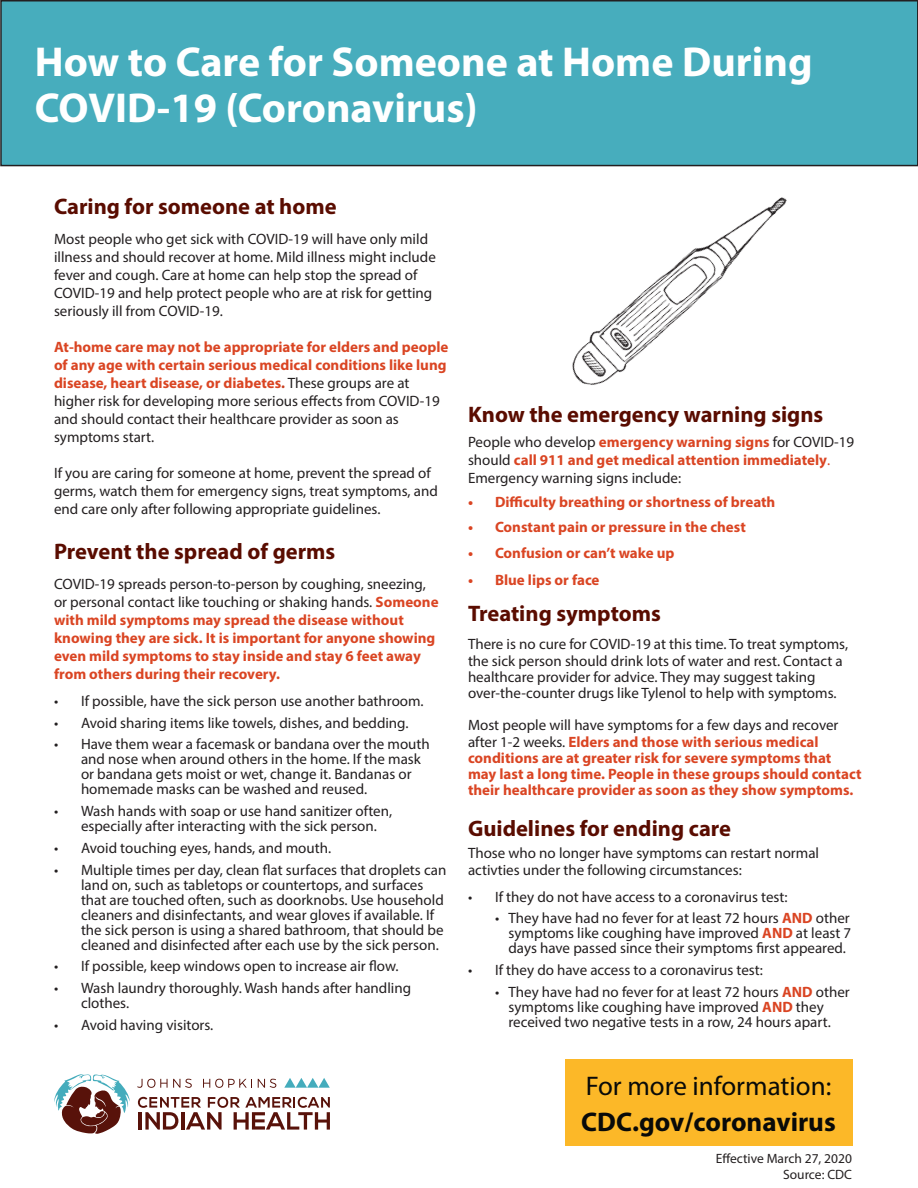
<style>
.page{position:relative;width:918px;height:1188px;background:#fff}
.page>*{position:absolute;margin:0;border:0;box-sizing:border-box;transform-origin:0 0}
.t1{font:700 42px/46.5px "Myriad Pro";color:#fff}
.t2{font:27px "Myriad Pro";color:#090a09}
.t3{font:700 27px "Myriad Pro";color:#090a09}
.t4{font:700 22.5px "Myriad Pro";color:#5a0c00}
.t5{font:15px/15px "Myriad Pro";color:#231f20}
.t6{font:700 15px/18px "Myriad Pro";color:#da4523}
.t7{font:13.5px "Myriad Pro";color:#231f20}
.s1{color:#c73e1e}
.s2{font-weight:400;color:#231f20}
.s3{font-weight:700;color:#da4523}
.s4{color:#da4523}
</style>
<div class="page">
<div style="left:565px;top:1059px;width:287px;height:87px;background:#fcb828"></div>
<div style="left:1px;top:1px;width:917px;height:165px;background:#47adbd"></div>
<div style="left:0;top:0;width:918px;height:166px;border:2px solid #231f20"></div>
<img style="left:540px;top:164px;width:295px;height:221px">
<svg style="left:739px;top:216px;width:81px;height:75px"></svg>
<svg style="left:667px;top:266px;width:38px;height:35px"></svg>
<svg style="left:284px;top:1078px;width:46px;height:10px"></svg>
<svg style="left:138px;top:1097px;width:192px;height:33px"></svg>
<svg style="left:137px;top:1079px;width:55px;height:9px"></svg>
<svg style="left:203px;top:1079px;width:49px;height:9px"></svg>
<svg style="left:258px;top:1079px;width:18px;height:9px"></svg>
<svg style="left:54px;top:1074px;width:76px;height:60px"></svg>
<p class="t1" style="left:35px;top:37px;width:779px">How to Care for Someone at Home During<br>COVID-19 (Coronavirus)</p>
<p class="t4" style="left:54px;top:191px;width:284px">Caring for someone at home</p>
<p class="t5" style="left:54px;top:229px;width:383px;line-height:18px">Most people who get sick with COVID-19 will have only mild illness and should recover at home. Mild illness might include fever and cough. Care at home can help stop the spread of COVID-19 and help protect people who are at risk for getting seriously ill from COVID-19.</p>
<p class="t6" style="left:54px;top:337px;width:396px">At-home care may not be appropriate for elders and people of any age with certain serious medical conditions like lung disease, heart disease, or diabetes<span class="s1">.</span> <span class="s2">These groups are at higher risk for developing more serious effects from COVID-19 and should contact their healthcare provider as soon as symptoms start.</span></p>
<p class="t5" style="left:54px;top:463px;width:385px;line-height:18px">If you are caring for someone at home, prevent the spread of germs, watch them for emergency signs, treat symptoms, and end care only after following appropriate guidelines.</p>
<p class="t4" style="left:54px;top:537px;width:283px">Prevent the spread of germs</p>
<p class="t6" style="left:54px;top:574px;width:386px"><span class="s2">COVID-19 spreads person-to-person by coughing, sneezing, or personal contact like touching or shaking hands.</span> Someone with mild symptoms may spread the disease without knowing they are sick. It is important for anyone showing even mild symptoms to stay inside and stay 6 feet away from others during their recovery.</p>
<p class="t5" style="left:54px;top:693px;width:371px">• If possible, have the sick person use another bathroom.</p>
<p class="t5" style="left:54px;top:715px;width:356px">• Avoid sharing items like towels, dishes, and bedding.</p>
<p class="t5" style="left:81px;top:737px;width:350px;text-indent:-27px">• Have them wear a facemask or bandana over the mouth and nose when around others in the home. If the mask or bandana gets moist or wet, change it. Bandanas or homemade masks can be washed and reused.</p>
<p class="t5" style="left:81px;top:803px;width:313px;text-indent:-27px">• Wash hands with soap or use hand sanitizer often, especially after interacting with the sick person.</p>
<p class="t5" style="left:54px;top:840px;width:279px">• Avoid touching eyes, hands, and mouth.</p>
<p class="t5" style="left:81px;top:862px;width:367px;text-indent:-27px">• Multiple times per day, clean flat surfaces that droplets can land on, such as tabletops or countertops, and surfaces that are touched often, such as doorknobs. Use household cleaners and disinfectants, and wear gloves if available. If the sick person is using a shared bathroom, that should be cleaned and disinfected after each use by the sick person.</p>
<p class="t5" style="left:54px;top:959px;width:346px">• If possible, keep windows open to increase air flow.</p>
<p class="t5" style="left:81px;top:980px;width:332px;text-indent:-27px">• Wash laundry thoroughly. Wash hands after handling clothes.</p>
<p class="t5" style="left:54px;top:1017px;width:161px">• Avoid having visitors.</p>
<p class="t4" style="left:468px;top:400px;width:357px">Know the emergency warning signs</p>
<p class="t5" style="left:468px;top:432px;width:388px;line-height:18px">People who develop <span class="s3">emergency warning signs</span> for COVID-19 should <span class="s3">call 911 and get medical attention immediately</span><span class="s4">.<br></span>Emergency warning signs include:</p>
<p class="t6" style="left:468px;top:492px;width:309px">• Difficulty breathing or shortness of breath</p>
<p class="t6" style="left:468px;top:518px;width:279px">• Constant pain or pressure in the chest</p>
<p class="t6" style="left:468px;top:543px;width:208px">• Confusion or can’t wake up</p>
<p class="t6" style="left:468px;top:570px;width:133px">• Blue lips or face</p>
<p class="t4" style="left:468px;top:599px;width:194px">Treating symptoms</p>
<p class="t5" style="left:468px;top:636px;width:382px;line-height:16.2px">There is no cure for COVID-19 at this time. To treat symptoms, the sick person should drink lots of water and rest. Contact a healthcare provider for advice. They may suggest taking over-the-counter drugs like Tylenol to help with symptoms.</p>
<p class="t6" style="left:468px;top:717px;width:395px;line-height:16.2px"><span class="s2">Most people will have symptoms for a few days and recover after 1-2 weeks.</span> Elders and those with serious medical conditions are at greater risk for severe symptoms that may last a long time. People in these groups should contact their healthcare provider as soon as they show symptoms.</p>
<p class="t4" style="left:468px;top:813px;width:265px">Guidelines for ending care</p>
<p class="t5" style="left:468px;top:845px;width:353px;line-height:16.2px">Those who no longer have symptoms can restart normal activties under the following circumstances:</p>
<p class="t5" style="left:468px;top:889px;width:321px">• If they do not have access to a coronavirus test:</p>
<p class="t5" style="left:508px;top:911px;width:344px;text-align:justify;text-indent:-14px">• They have had no fever for at least 72 hours <span class="s3">AND</span> other symptoms like coughing have improved <span class="s3">AND</span> at least 7 days have passed since their symptoms first appeared.</p>
<p class="t5" style="left:468px;top:962px;width:296px">• If they do have access to a coronavirus test:</p>
<p class="t5" style="left:508px;top:984px;width:343px;text-indent:-14px">• They have had no fever for at least 72 hours <span class="s3">AND</span> other symptoms like coughing have improved <span class="s3">AND</span> they received two negative tests in a row, 24 hours apart.</p>
<p class="t2" style="left:586px;top:1069px;width:247px">For more information:</p>
<p class="t3" style="left:581px;top:1104px;width:256px">CDC.gov/coronavirus</p>
<p class="t7" style="left:716px;top:1150px;width:138px">Effective March 27, 2020</p>
<p class="t7" style="left:783px;top:1166px;width:70px">Source: CDC</p>
</div>
